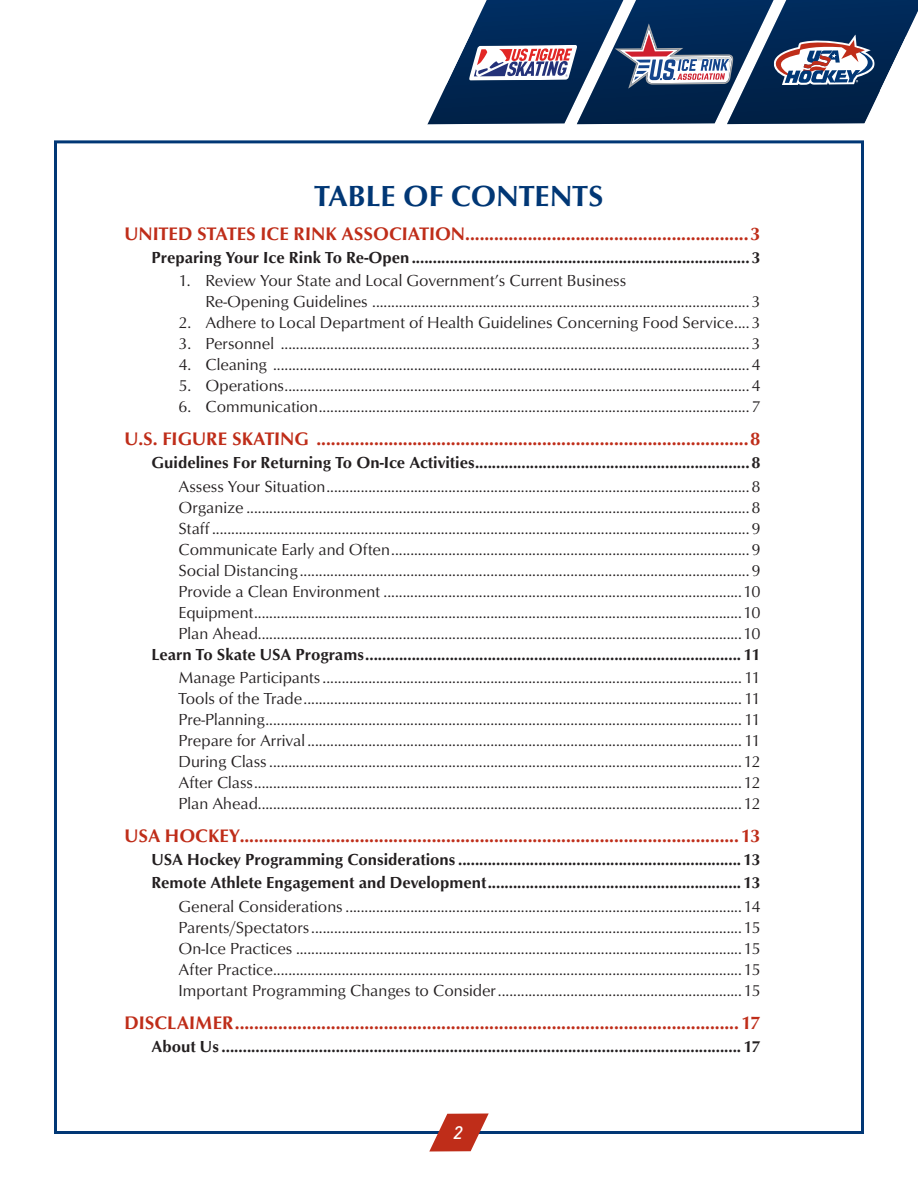
<style>
.page{position:relative;width:918px;height:1188px;background:#fff}
.page>*{position:absolute;margin:0;border:0;box-sizing:border-box;transform-origin:0 0}
.t1{font:700 30px "Opus";color:#013775}
.t2{font:700 18.75px "Opus";color:#bf2d19}
.t3{font:italic 500 18px "DIN";color:#fff}
.t4{font:16.5px/21px "Opus";color:#231f20;text-align:justify}
.t5{font:700 16.5px/23.1px "Opus";color:#231f20}
</style>
<div class="page">
<svg style="left:427px;top:0;width:491px;height:125px"></svg>
<svg style="left:429px;top:1113px;width:60px;height:39px"></svg>
<h1 class="t1" style="left:314px;top:179px;width:291px">TABLE OF CONTENTS</h1>
<p class="t2" style="left:124px;top:223px;width:637px">UNITED STATES ICE RINK ASSOCIATION...........................................................3</p>
<p class="t5" style="left:152px;top:246px;width:610px">Preparing Your Ice Rink To Re-Open................................................................................3</p>
<p class="t4" style="left:205px;top:270px;width:556px;text-indent:-27px">1. Review Your State and Local Government’s Current Business<br>Re-Opening Guidelines ...................................................................................................3</p>
<p class="t4" style="left:178px;top:312px;width:583px">2. Adhere to Local Department of Health Guidelines Concerning Food Service....3</p>
<p class="t4" style="left:178px;top:333px;width:584px">3. Personnel ...........................................................................................................................3</p>
<p class="t4" style="left:178px;top:354px;width:584px">4. Cleaning .............................................................................................................................4</p>
<p class="t4" style="left:178px;top:375px;width:584px">5. Operations..........................................................................................................................4</p>
<p class="t4" style="left:178px;top:396px;width:584px">6. Communication.................................................................................................................7</p>
<p class="t2" style="left:124px;top:428px;width:637px">U.S. FIGURE SKATING ..........................................................................................8</p>
<p class="t5" style="left:152px;top:451px;width:610px">Guidelines For Returning To On-Ice Activities.................................................................8</p>
<p class="t4" style="left:178px;top:476px;width:584px">Assess Your Situation...............................................................................................................8<br>Organize ....................................................................................................................................8<br>Staff .............................................................................................................................................9<br>Communicate Early and Often..............................................................................................9<br>Social Distancing......................................................................................................................9<br>Provide a Clean Environment ..............................................................................................10<br>Equipment................................................................................................................................10<br>Plan Ahead...............................................................................................................................10</p>
<p class="t5" style="left:151px;top:643px;width:610px">Learn To Skate USA Programs......................................................................................... 11</p>
<p class="t4" style="left:178px;top:667px;width:584px">Manage Participants..............................................................................................................11<br>Tools of the Trade...................................................................................................................11<br>Pre-Planning.............................................................................................................................11<br>Prepare for Arrival ..................................................................................................................11<br>During Class ............................................................................................................................12<br>After Class................................................................................................................................12<br>Plan Ahead...............................................................................................................................12</p>
<p class="t2" style="left:124px;top:825px;width:638px">USA HOCKEY........................................................................................................13</p>
<p class="t5" style="left:152px;top:848px;width:610px">USA Hockey Programming Considerations ...................................................................13<br>Remote Athlete Engagement and Development............................................................13</p>
<p class="t4" style="left:178px;top:896px;width:584px">General Considerations ........................................................................................................14<br>Parents/Spectators.................................................................................................................15<br>On-Ice Practices .....................................................................................................................15<br>After Practice...........................................................................................................................15<br>Important Programming Changes to Consider................................................................15</p>
<p class="t2" style="left:124px;top:1012px;width:637px">DISCLAIMER.........................................................................................................17</p>
<p class="t5" style="left:152px;top:1035px;width:611px">About Us ...........................................................................................................................17</p>
<p class="t3" style="left:454px;top:1121px;width:11px">2</p>
</div>
